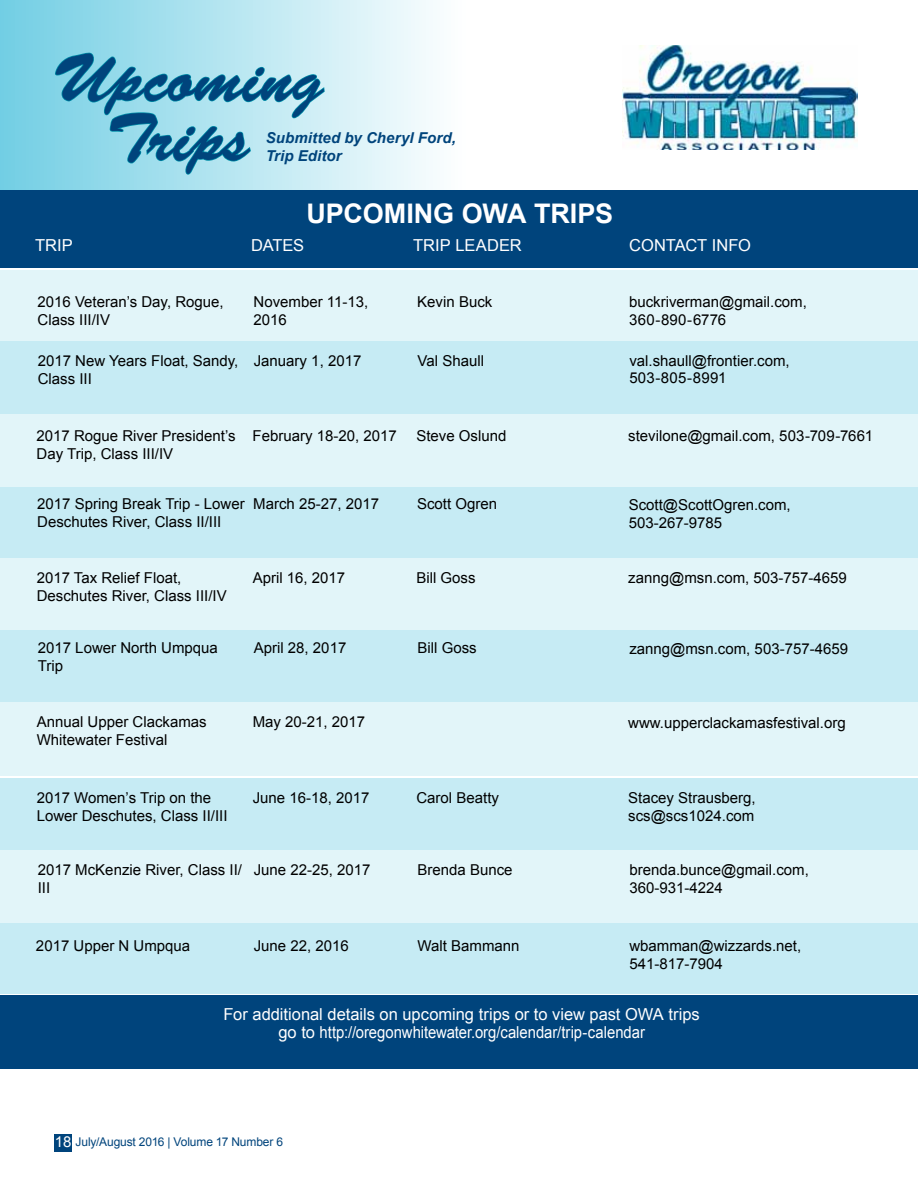
<style>
.page{position:relative;width:918px;height:1188px;background:#fff}
.page>*{position:absolute;margin:0;border:0;box-sizing:border-box;transform-origin:0 0}
.t1{font:67.5px/59.4px "Brush Script Std";color:#00447c;text-align:center}
.t2{font:700 27px "Arial";letter-spacing:-.005em;color:#fff}
.t3{font:16.5px/18px "Arial";color:#fff;text-align:center}
.t4{font:15px/18px "Arial";color:#000}
.t5{font:italic 700 15px/18px "Arial";letter-spacing:.01em;color:#00447c}
.t6{font:12px "Arial";letter-spacing:-.01em;color:#00447c}
.s1{font-size:15px;color:#fff}
</style>
<div class="page">
<div style="left:0;top:922px;width:918px;height:72px;background:#c6ebf4"></div>
<div style="left:1px;top:850px;width:917px;height:73px;background:#e2f5f9"></div>
<div style="left:0;top:778px;width:918px;height:72px;background:#c6ebf4"></div>
<div style="left:54px;top:1134px;width:18px;height:18px;background:#00447c"></div>
<svg style="left:0;top:0;width:918px;height:191px"></svg>
<img style="left:622px;top:45px;width:236px;height:105px">
<svg style="left:56px;top:52px;width:270px;height:123px;background:#98d8e7"></svg>
<div style="left:0;top:270px;width:918px;height:74px;background:#e2f5f9"></div>
<div style="left:0;top:414px;width:918px;height:74px;background:#e2f5f9"></div>
<div style="left:0;top:342px;width:918px;height:72px;background:#c6ebf4"></div>
<div style="left:0;top:488px;width:918px;height:72px;background:#c6ebf4"></div>
<div style="left:0;top:191px;width:918px;height:77px;background:#00447c"></div>
<div style="left:0;top:995px;width:918px;height:74px;background:#00447c"></div>
<div style="left:0;top:558px;width:918px;height:74px;background:#e2f5f9"></div>
<div style="left:0;top:702px;width:918px;height:74px;background:#e2f5f9"></div>
<div style="left:0;top:630px;width:918px;height:72px;background:#c6ebf4"></div>
<h1 class="t1" style="left:53px;top:50px;width:272px">Upcoming<br>Trips</h1>
<p class="t5" style="left:266px;top:130px;width:192px">Submitted by Cheryl Ford,<br>Trip Editor</p>
<h2 class="t2" style="left:307px;top:196px;width:308px">UPCOMING OWA TRIPS</h2>
<p class="t3" style="left:35px;top:237px;width:39px">TRIP</p>
<p class="t3" style="left:251px;top:237px;width:55px">DATES</p>
<p class="t3" style="left:413px;top:237px;width:110px">TRIP LEADER</p>
<p class="t3" style="left:629px;top:237px;width:123px">CONTACT INFO</p>
<p class="t4" style="left:38px;top:293px;width:188px">2016 Veteran’s Day, Rogue,<br>Class III/IV</p>
<p class="t4" style="left:417px;top:293px;width:77px">Kevin Buck</p>
<p class="t4" style="left:629px;top:294px;width:179px;line-height:17.2px">buckriverman@gmail.com,<br>360-890-6776</p>
<p class="t4" style="left:254px;top:293px;width:116px">November 11-13,<br>2016</p>
<p class="t4" style="left:38px;top:351px;width:202px">2017 New Years Float, Sandy,<br>Class III</p>
<p class="t4" style="left:418px;top:351px;width:68px">Val Shaull</p>
<p class="t4" style="left:629px;top:352px;width:162px;line-height:17.2px">val.shaull@frontier.com,<br>503-805-8991</p>
<p class="t4" style="left:254px;top:351px;width:109px">January 1, 2017</p>
<p class="t4" style="left:37px;top:427px;width:201px">2017 Rogue River President’s<br>Day Trip, Class III/IV</p>
<p class="t4" style="left:37px;top:495px;width:209px">2017 Spring Break Trip - Lower<br>Deschutes River, Class II/III</p>
<p class="t4" style="left:253px;top:427px;width:146px">February 18-20, 2017</p>
<p class="t4" style="left:253px;top:495px;width:127px">March 25-27, 2017</p>
<p class="t4" style="left:416px;top:427px;width:92px">Steve Oslund</p>
<p class="t4" style="left:417px;top:495px;width:82px">Scott Ogren</p>
<p class="t4" style="left:628px;top:427px;width:247px">stevilone@gmail.com, 503-709-7661</p>
<p class="t4" style="left:629px;top:495px;width:163px">Scott@ScottOgren.com,<br>503-267-9785</p>
<p class="t4" style="left:37px;top:569px;width:192px">2017 Tax Relief Float,<br>Deschutes River, Class III/IV</p>
<p class="t4" style="left:253px;top:569px;width:94px">April 16, 2017</p>
<p class="t4" style="left:416px;top:569px;width:61px">Bill Goss</p>
<p class="t4" style="left:628px;top:569px;width:220px">zanng@msn.com, 503-757-4659</p>
<p class="t4" style="left:38px;top:639px;width:182px">2017 Lower North Umpqua<br>Trip</p>
<p class="t4" style="left:254px;top:639px;width:94px">April 28, 2017</p>
<p class="t4" style="left:418px;top:639px;width:61px">Bill Goss</p>
<p class="t4" style="left:629px;top:639px;width:220px">zanng@msn.com, 503-757-4659</p>
<p class="t4" style="left:37px;top:713px;width:172px">Annual Upper Clackamas<br>Whitewater Festival</p>
<p class="t4" style="left:253px;top:713px;width:114px">May 20-21, 2017</p>
<p class="t4" style="left:628px;top:714px;width:219px">www.upperclackamasfestival.org</p>
<p class="t4" style="left:37px;top:789px;width:192px">2017 Women’s Trip on the<br>Lower Deschutes, Class II/III</p>
<p class="t4" style="left:416px;top:789px;width:84px">Carol Beatty</p>
<p class="t4" style="left:628px;top:789px;width:129px">Stacey Strausberg, scs@scs1024.com</p>
<p class="t4" style="left:253px;top:789px;width:118px">June 16-18, 2017</p>
<p class="t4" style="left:38px;top:861px;width:206px">2017 McKenzie River, Class II/<br>III</p>
<p class="t4" style="left:254px;top:861px;width:118px">June 22-25, 2017</p>
<p class="t4" style="left:418px;top:861px;width:97px">Brenda Bunce</p>
<p class="t4" style="left:629px;top:861px;width:181px">brenda.bunce@gmail.com,<br>360-931-4224</p>
<p class="t4" style="left:36px;top:937px;width:156px">2017 Upper N Umpqua</p>
<p class="t4" style="left:418px;top:937px;width:103px">Walt Bammann</p>
<p class="t4" style="left:629px;top:937px;width:173px">wbamman@wizzards.net,<br>541-817-7904</p>
<p class="t4" style="left:254px;top:937px;width:97px">June 22, 2016</p>
<p class="t3" style="left:224px;top:1006px;width:478px">For additional details on upcoming trips or to view past OWA trips go to http://oregonwhitewater.org/calendar/trip-calendar</p>
<p class="t6" style="left:55px;top:1134px;width:230px"><span class="s1">18</span> July/August 2016 | Volume 17 Number 6</p>
</div>
